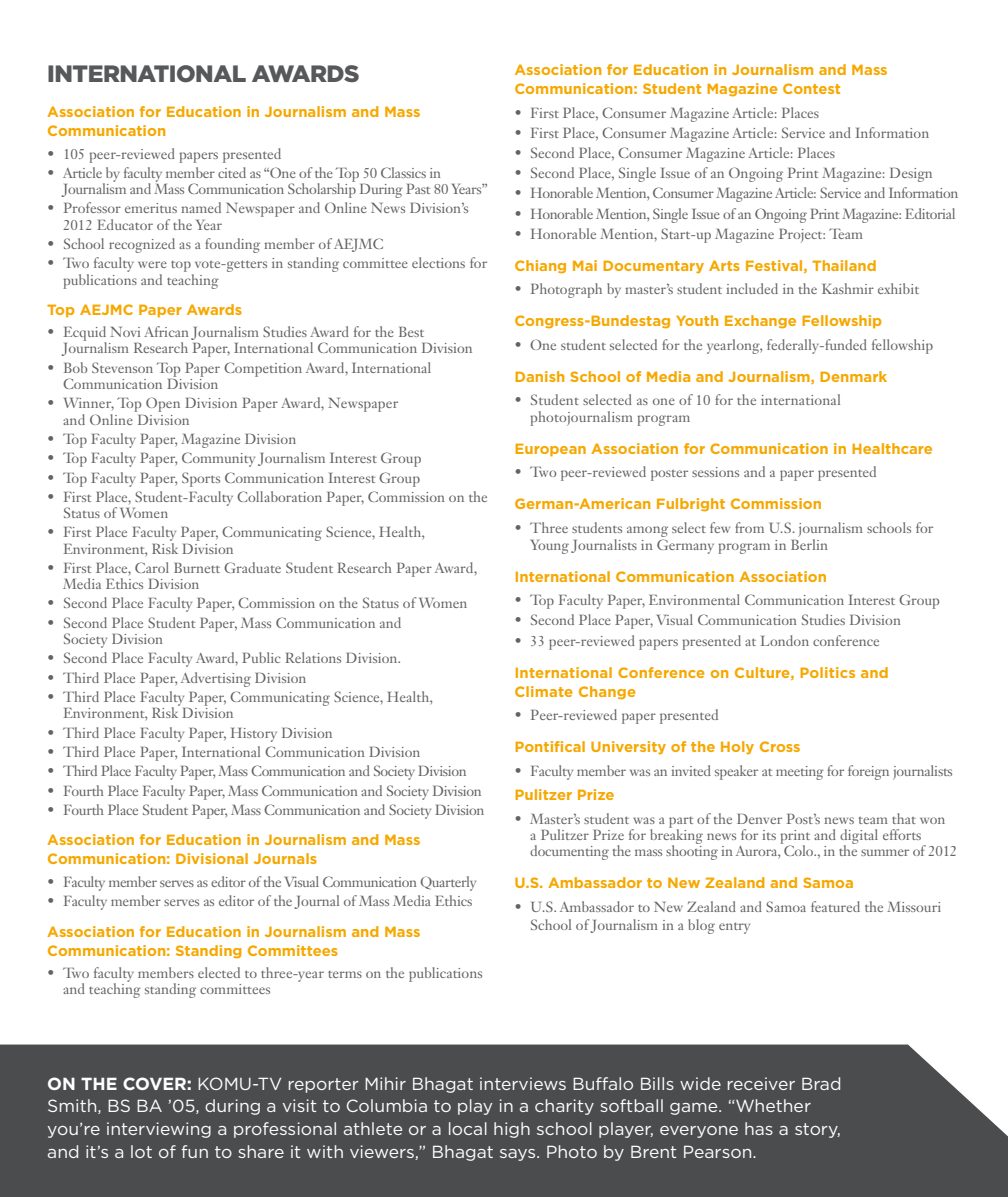
<style>
.page{position:relative;width:1008px;height:1197px;background:#fff}
.page>*{position:absolute;margin:0;border:0;box-sizing:border-box;transform-origin:0 0}
.Big_Heading{font:900 23.62px "Gotham";letter-spacing:-.02em;color:#57585a}
.t1{font:17.5px/22.8px "Gotham";color:#fff}
.Heading{font:700 14.88px/19.2px "Gotham";color:#f6a800}
.Intro_copy{font:700 14.88px "Gotham";color:#f6a800}
.t2{font:14.35px/16.1px "Janson Text LT Std";color:#636366}
.t3{font:14.35px/16.1px "Janson Text LT Std";letter-spacing:-.02em;color:#636366}
.t4{font:14.35px "Janson Text LT Std";letter-spacing:-.03em;color:#636366}
.s1{font-weight:700}
</style>
<div class="page">
<div style="left:0;top:1045px;width:1008px;height:152px;background:#4b4c4d"></div>
<p class="Big_Heading" style="left:47px;top:57px;width:314px">INTERNATIONAL AWARDS</p>
<p class="Heading" style="left:47px;top:102px;width:375px">Association for Education in Journalism and Mass<br>Communication</p>
<p class="t2" style="left:47px;top:146px;width:236px">• 105 peer-reviewed papers presented</p>
<p class="t3" style="left:63px;top:165px;width:427px;text-indent:-16px">• Article by faculty member cited as “One of the Top 50 Classics in<br>Journalism and Mass Communication Scholarship During Past 80 Years”</p>
<p class="t2" style="left:63px;top:200px;width:407px;text-indent:-16px">• Professor emeritus named Newspaper and Online News Division’s<br>2012 Educator of the Year</p>
<p class="t2" style="left:47px;top:236px;width:338px">• School recognized as a founding member of AEJMC</p>
<p class="t2" style="left:63px;top:255px;width:426px;text-indent:-16px">• Two faculty were top vote-getters in standing committee elections for publications and teaching</p>
<p class="Heading" style="left:47px;top:300px;width:197px">Top AEJMC Paper Awards</p>
<p class="t2" style="left:63px;top:324px;width:412px;text-indent:-16px">• Ecquid Novi African Journalism Studies Award for the Best<br>Journalism Research Paper, International Communication Division</p>
<p class="t2" style="left:63px;top:360px;width:370px;text-indent:-16px">• Bob Stevenson Top Paper Competition Award, International<br>Communication Division</p>
<p class="t2" style="left:63px;top:395px;width:337px;text-indent:-16px">• Winner, Top Open Division Paper Award, Newspaper and Online Division</p>
<p class="t2" style="left:47px;top:431px;width:251px">• Top Faculty Paper, Magazine Division</p>
<p class="t2" style="left:47px;top:450px;width:376px">• Top Faculty Paper, Community Journalism Interest Group</p>
<p class="t2" style="left:47px;top:469px;width:374px">• Top Faculty Paper, Sports Communication Interest Group</p>
<p class="t2" style="left:63px;top:489px;width:426px;text-indent:-16px">• First Place, Student-Faculty Collaboration Paper, Commission on the<br>Status of Women</p>
<p class="t2" style="left:63px;top:524px;width:364px;text-indent:-16px">• First Place Faculty Paper, Communicating Science, Health,<br>Environment, Risk Division</p>
<p class="t2" style="left:63px;top:560px;width:416px;text-indent:-16px">• First Place, Carol Burnett Graduate Student Research Paper Award,<br>Media Ethics Division</p>
<p class="t2" style="left:47px;top:595px;width:422px">• Second Place Faculty Paper, Commission on the Status of Women</p>
<p class="t2" style="left:63px;top:615px;width:340px;text-indent:-16px">• Second Place Student Paper, Mass Communication and<br>Society Division</p>
<p class="t2" style="left:47px;top:650px;width:356px">• Second Place Faculty Award, Public Relations Division.</p>
<p class="t2" style="left:47px;top:670px;width:261px">• Third Place Paper, Advertising Division</p>
<p class="t2" style="left:63px;top:689px;width:372px;text-indent:-16px">• Third Place Faculty Paper, Communicating Science, Health,<br>Environment, Risk Division</p>
<p class="t2" style="left:47px;top:724px;width:287px">• Third Place Faculty Paper, History Division</p>
<p class="t2" style="left:47px;top:744px;width:375px">• Third Place Paper, International Communication Division</p>
<p class="t4" style="left:47px;top:762px;width:421px">• Third Place Faculty Paper, Mass Communication and Society Division</p>
<p class="t3" style="left:47px;top:782px;width:436px">• Fourth Place Faculty Paper, Mass Communication and Society Division</p>
<p class="t3" style="left:47px;top:802px;width:439px">• Fourth Place Student Paper, Mass Communication and Society Division</p>
<p class="Heading" style="left:47px;top:830px;width:375px">Association for Education in Journalism and Mass<br>Communication: Divisional Journals</p>
<p class="t4" style="left:47px;top:873px;width:431px">• Faculty member serves as editor of the Visual Communication Quarterly</p>
<p class="t2" style="left:47px;top:893px;width:427px">• Faculty member serves as editor of the Journal of Mass Media Ethics</p>
<p class="Heading" style="left:47px;top:922px;width:375px">Association for Education in Journalism and Mass<br>Communication: Standing Committees</p>
<p class="t2" style="left:63px;top:965px;width:421px;text-indent:-16px">• Two faculty members elected to three-year terms on the publications and teaching standing committees</p>
<p class="Heading" style="left:514px;top:60px;width:375px">Association for Education in Journalism and Mass<br>Communication: Student Magazine Contest</p>
<p class="t2" style="left:514px;top:104px;width:306px">• First Place, Consumer Magazine Article: Places</p>
<p class="t2" style="left:514px;top:125px;width:416px">• First Place, Consumer Magazine Article: Service and Information</p>
<p class="t2" style="left:514px;top:145px;width:322px">• Second Place, Consumer Magazine Article: Places</p>
<p class="t2" style="left:514px;top:165px;width:420px">• Second Place, Single Issue of an Ongoing Print Magazine: Design</p>
<p class="t4" style="left:514px;top:184px;width:445px">• Honorable Mention, Consumer Magazine Article: Service and Information</p>
<p class="t4" style="left:514px;top:204px;width:443px">• Honorable Mention, Single Issue of an Ongoing Print Magazine: Editorial</p>
<p class="t2" style="left:514px;top:226px;width:350px">• Honorable Mention, Start-up Magazine Project: Team</p>
<p class="Heading" style="left:514px;top:256px;width:364px">Chiang Mai Documentary Arts Festival, Thailand</p>
<p class="t2" style="left:514px;top:281px;width:406px">• Photograph by master’s student included in the Kashmir exhibit</p>
<p class="Heading" style="left:514px;top:311px;width:369px">Congress-Bundestag Youth Exchange Fellowship</p>
<p class="t2" style="left:514px;top:336px;width:420px">• One student selected for the yearlong, federally-funded fellowship</p>
<p class="Heading" style="left:514px;top:367px;width:374px">Danish School of Media and Journalism, Denmark</p>
<p class="t2" style="left:530px;top:391px;width:312px;line-height:17.2px;text-indent:-16px">• Student selected as one of 10 for the international photojournalism program</p>
<p class="Heading" style="left:514px;top:439px;width:420px">European Association for Communication in Healthcare</p>
<p class="t2" style="left:514px;top:464px;width:364px">• Two peer-reviewed poster sessions and a paper presented</p>
<p class="Heading" style="left:514px;top:494px;width:309px">German-American Fulbright Commission</p>
<p class="t2" style="left:530px;top:519px;width:405px;line-height:17.2px;text-indent:-16px">• Three students among select few from U.S. journalism schools for<br>Young Journalists in Germany program in Berlin</p>
<p class="Heading" style="left:514px;top:567px;width:314px">International Communication Association</p>
<p class="t2" style="left:514px;top:592px;width:427px">• Top Faculty Paper, Environmental Communication Interest Group</p>
<p class="t2" style="left:514px;top:612px;width:388px">• Second Place Paper, Visual Communication Studies Division</p>
<p class="t2" style="left:514px;top:633px;width:367px">• 33 peer-reviewed papers presented at London conference</p>
<p class="Heading" style="left:514px;top:663px;width:376px">International Conference on Culture, Politics and<br>Climate Change</p>
<p class="t2" style="left:514px;top:707px;width:206px">• Peer-reviewed paper presented</p>
<p class="Heading" style="left:514px;top:737px;width:288px">Pontifical University of the Holy Cross</p>
<p class="t3" style="left:514px;top:763px;width:440px">• Faculty member was an invited speaker at meeting for foreign journalists</p>
<p class="Intro_copy" style="left:514px;top:785px;width:102px">Pulitzer Prize</p>
<p class="t2" style="left:530px;top:811px;width:429px;text-indent:-16px">• Master’s student was a part of the Denver Post’s news team that won<br>a Pulitzer Prize for breaking news for its print and digital efforts documenting the mass shooting in Aurora, Colo., in the summer of 2012</p>
<p class="Heading" style="left:514px;top:873px;width:341px">U.S. Ambassador to New Zealand and Samoa</p>
<p class="t2" style="left:530px;top:898px;width:413px;line-height:17.5px;text-indent:-16px">• U.S. Ambassador to New Zealand and Samoa featured the Missouri<br>School of Journalism in a blog entry</p>
<p class="t1" style="left:47px;top:1072px;width:796px"><span class="s1">ON THE COVER:</span> KOMU-TV reporter Mihir Bhagat interviews Buffalo Bills wide receiver Brad Smith, BS BA ’05, during a visit to Columbia to play in a charity softball game. “Whether you’re interviewing a professional athlete or a local high school player, everyone has a story, and it’s a lot of fun to share it with viewers,” Bhagat says. Photo by Brent Pearson.</p>
</div>
